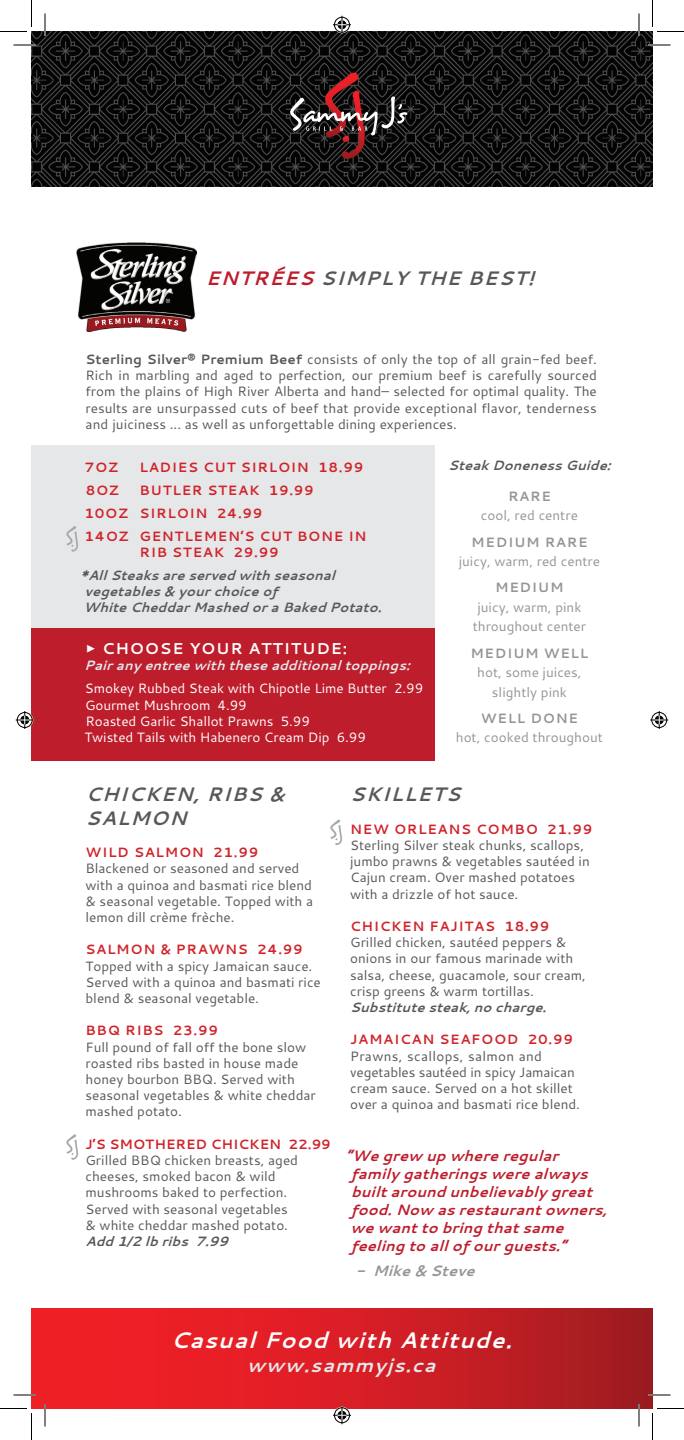
<style>
.page{position:relative;width:684px;height:1440px;background:#fff}
.page>*{position:absolute;margin:0;border:0;box-sizing:border-box;transform-origin:0 0}
.t1{font:italic 700 22.5px "Cantarell";letter-spacing:.05em;color:#fff}
.t2{font:italic 700 19.5px/23.4px "Cantarell";letter-spacing:.05em;color:#57585a}
.t3{font:italic 700 19.5px "Cantarell";letter-spacing:.05em;color:#e6e7e9}
.t4{font:700 15.75px "Cantarell";letter-spacing:.05em;color:#fff}
.t5{font:italic 700 15px/18px "Cantarell";color:#be1d2c}
.t6{font:italic 700 15px "Cantarell";color:#939598}
.t7{font:13.5px/16.2px "Cantarell";color:#57585a}
.t8{font:700 13.5px/23px "Cantarell";letter-spacing:.05em;color:#d1232a}
.t9{font:italic 700 13.5px/16.2px "Cantarell";color:#57585a}
.t10{font:13.5px/16.2px "Cantarell";letter-spacing:-.005em;color:#fff}
.t11{font:13.5px/19.5px "Cantarell";color:#939598;text-align:center}
.t12{font:italic 700 13.5px "Cantarell";color:#e6e7e9}
.t13{font:700 13.5px "Cantarell";letter-spacing:.05em;color:#939598}
.t14{font:700 13.5px "Cantarell";color:#d1232a}
.s1{color:#be1d2c}
.s2{font-weight:700}
</style>
<div class="page">
<img style="left:32px;top:32px;width:620px;height:154px">
<svg style="left:290px;top:73px;width:117px;height:86px;background:#3b292a"></svg>
<svg style="left:32px;top:1308px;width:620px;height:100px;background:#d21e24"></svg>
<div style="left:32px;top:445px;width:403px;height:184px;background:#e6e7e9"></div>
<div style="left:32px;top:628px;width:403px;height:133px;background:#be1d2c"></div>
<img style="left:77px;top:243px;width:120px;height:88px">
<svg style="left:66px;top:526px;width:12px;height:26px"></svg>
<svg style="left:66px;top:1134px;width:12px;height:26px"></svg>
<svg style="left:330px;top:820px;width:12px;height:25px"></svg>
<hr style="left:14px;top:44px;width:22px;height:2px;background:#fff">
<hr style="left:648px;top:44px;width:22px;height:2px;background:#fff">
<hr style="left:14px;top:1394px;width:22px;height:2px;background:#fff">
<hr style="left:648px;top:1394px;width:22px;height:2px;background:#fff">
<hr style="left:44px;top:14px;width:2px;height:22px;background:#fff">
<hr style="left:44px;top:1404px;width:2px;height:22px;background:#fff">
<hr style="left:638px;top:14px;width:2px;height:22px;background:#fff">
<hr style="left:638px;top:1404px;width:2px;height:22px;background:#fff">
<svg style="left:14px;top:45px;width:22px;height:1px"></svg>
<svg style="left:648px;top:45px;width:22px;height:1px"></svg>
<svg style="left:14px;top:1395px;width:22px;height:1px"></svg>
<svg style="left:648px;top:1395px;width:22px;height:1px"></svg>
<svg style="left:45px;top:14px;width:1px;height:22px"></svg>
<svg style="left:45px;top:1404px;width:1px;height:22px"></svg>
<svg style="left:639px;top:14px;width:1px;height:22px"></svg>
<svg style="left:639px;top:1404px;width:1px;height:22px"></svg>
<svg style="left:0;top:0;width:32px;height:32px"></svg>
<svg style="left:0;top:1408px;width:32px;height:32px"></svg>
<svg style="left:652px;top:0;width:32px;height:32px"></svg>
<svg style="left:652px;top:1408px;width:32px;height:32px"></svg>
<svg style="left:333px;top:16px;width:18px;height:18px"></svg>
<svg style="left:333px;top:1406px;width:18px;height:18px"></svg>
<svg style="left:16px;top:711px;width:18px;height:18px"></svg>
<svg style="left:650px;top:711px;width:18px;height:18px"></svg>
<h2 class="t2" style="left:206px;top:266px;width:330px"><span class="s1">Entrées</span> Simply the Best!</h2>
<p class="t7" style="left:86px;top:351px;width:513px;text-align:justify"><span class="s2">STERLING SILVER® PREMIUM BEEF</span> consists of only the top of all grain-fed beef.<br>Rich in marbling and aged to perfection, our premium beef is carefully sourced from the plains of High River Alberta and hand– selected for optimal quality. The results are unsurpassed cuts of beef that provide exceptional flavor, tenderness and juiciness ... as well as unforgettable dining experiences.</p>
<p class="t8" style="left:85px;top:455px;width:35px">7OZ</p>
<p class="t8" style="left:139px;top:455px;width:225px">LADIES CUT SIRLOIN 18.99</p>
<p class="t8" style="left:86px;top:478px;width:35px">8OZ</p>
<p class="t8" style="left:85px;top:478px;width:283px;text-indent:55px">BUTLER STEAK 19.99<br>10OZ SIRLOIN 24.99<br>14OZ GENTLEMEN’S CUT BONE IN</p>
<p class="t8" style="left:85px;top:540px;width:33px">R</p>
<p class="t8" style="left:151px;top:540px;width:129px">IB STEAK 29.99</p>
<p class="t9" style="left:80px;top:567px;width:303px">*All Steaks are served with seasonal vegetables &amp; your choice of<br>White Cheddar Mashed or a Baked Potato.</p>
<p class="t4" style="left:86px;top:638px;width:263px">✓ CHOOS E YOU R ATTITU DE:</p>
<p class="t12" style="left:84px;top:656px;width:327px">Pair any entree with these additional toppings:</p>
<p class="t10" style="left:84px;top:680px;width:340px">Smokey Rubbed Steak with Chipotle Lime Butter 2.99<br>Gourmet Mushroom 4.99<br>Roasted Garlic Shallot Prawns 5.99<br>Twisted Tails with Habenero Cream Dip 6.99</p>
<p class="t9" style="left:448px;top:457px;width:164px">Steak Doneness Guide:</p>
<p class="t13" style="left:508px;top:487px;width:44px">RARE</p>
<p class="t11" style="left:481px;top:505px;width:99px">cool, red centre</p>
<p class="t13" style="left:471px;top:532px;width:118px">MEDIUM RARE</p>
<p class="t11" style="left:459px;top:551px;width:143px">juicy, warm, red centre</p>
<p class="t13" style="left:495px;top:578px;width:70px">MEDIUM</p>
<p class="t11" style="left:473px;top:597px;width:115px">juicy, warm, pink throughout center</p>
<p class="t13" style="left:470px;top:643px;width:110px">MEDIUM WELL</p>
<p class="t11" style="left:477px;top:662px;width:106px">hot, some juices, slightly pink</p>
<p class="t13" style="left:481px;top:709px;width:99px">WELL DONE</p>
<p class="t11" style="left:456px;top:727px;width:149px">hot, cooked throughout</p>
<h2 class="t2" style="left:86px;top:782px;width:200px">Chicken, Ribs &amp;<br>Sa lmon</h2>
<p class="t8" style="left:86px;top:841px;width:174px">WILD SALMON 21.99</p>
<p class="t7" style="left:86px;top:860px;width:229px">Blackened or seasoned and served with a quinoa and basmati rice blend &amp; seasonal vegetable. Topped with a lemon dill crème frèche.</p>
<p class="t8" style="left:86px;top:938px;width:219px">SALMON &amp; P RAWNS 24.99</p>
<p class="t7" style="left:86px;top:957px;width:237px">Topped with a spicy Jamaican sauce.<br>Served with a quinoa and basmati rice blend &amp; seasonal vegetable.</p>
<p class="t8" style="left:86px;top:1019px;width:68px">BBQ RIBS</p>
<p class="t8" style="left:173px;top:1019px;width:47px">23.99</p>
<p class="t7" style="left:86px;top:1038px;width:232px">Full pound of fall off the bone slow roasted ribs basted in house made honey bourbon BBQ. Served with seasonal vegetables &amp; white cheddar mashed potato.</p>
<p class="t14" style="left:86px;top:1135px;width:247px">J’S SMOTHERED CHICKEN 22.99</p>
<p class="t7" style="left:86px;top:1152px;width:214px">Grilled BBQ chicken breasts, aged cheeses, smoked bacon &amp; wild mushrooms baked to perfection.<br>Served with seasonal vegetables &amp; white cheddar mashed potato.</p>
<p class="t9" style="left:86px;top:1233px;width:144px">Add 1/2 lb ribs 7.99</p>
<h2 class="t2" style="left:350px;top:782px;width:112px">Skillets</h2>
<p class="t8" style="left:350px;top:817px;width:244px">N EW O RLEANS COMBO 21.99</p>
<p class="t7" style="left:350px;top:837px;width:241px">Sterling Silver steak chunks, scallops, jumbo prawns &amp; vegetables sautéed in Cajun cream. Over mashed potatoes with a drizzle of hot sauce.</p>
<p class="t8" style="left:350px;top:914px;width:201px">CHICKEN FAJITAS 18.99</p>
<p class="t7" style="left:350px;top:934px;width:237px">Grilled chicken, sautéed peppers &amp; onions in our famous marinade with salsa, cheese, guacamole, sour cream, crisp greens &amp; warm tortillas.</p>
<p class="t9" style="left:350px;top:999px;width:198px">Substitute steak, no charge.</p>
<p class="t8" style="left:350px;top:1028px;width:224px">JAMAICAN SEAFOOD 20.99</p>
<p class="t7" style="left:350px;top:1047px;width:231px">Prawns, scallops, salmon and vegetables sautéed in spicy Jamaican cream sauce. Served on a hot skillet over a quinoa and basmati rice blend.</p>
<p class="t5" style="left:351px;top:1146px;width:258px;text-indent:-5px">“We grew up where regular family gatherings were always built around unbelievably great food. Now as restaurant owners, we want to bring that same feeling to all of our guests.”</p>
<p class="t6" style="left:356px;top:1260px;width:121px">- Mike &amp; Steve</p>
<h1 class="t1" style="left:171px;top:1324px;width:343px">Casual Food with Attitude.</h1>
<h2 class="t3" style="left:247px;top:1351px;width:190px">www.sammyjs.ca</h2>
</div>
